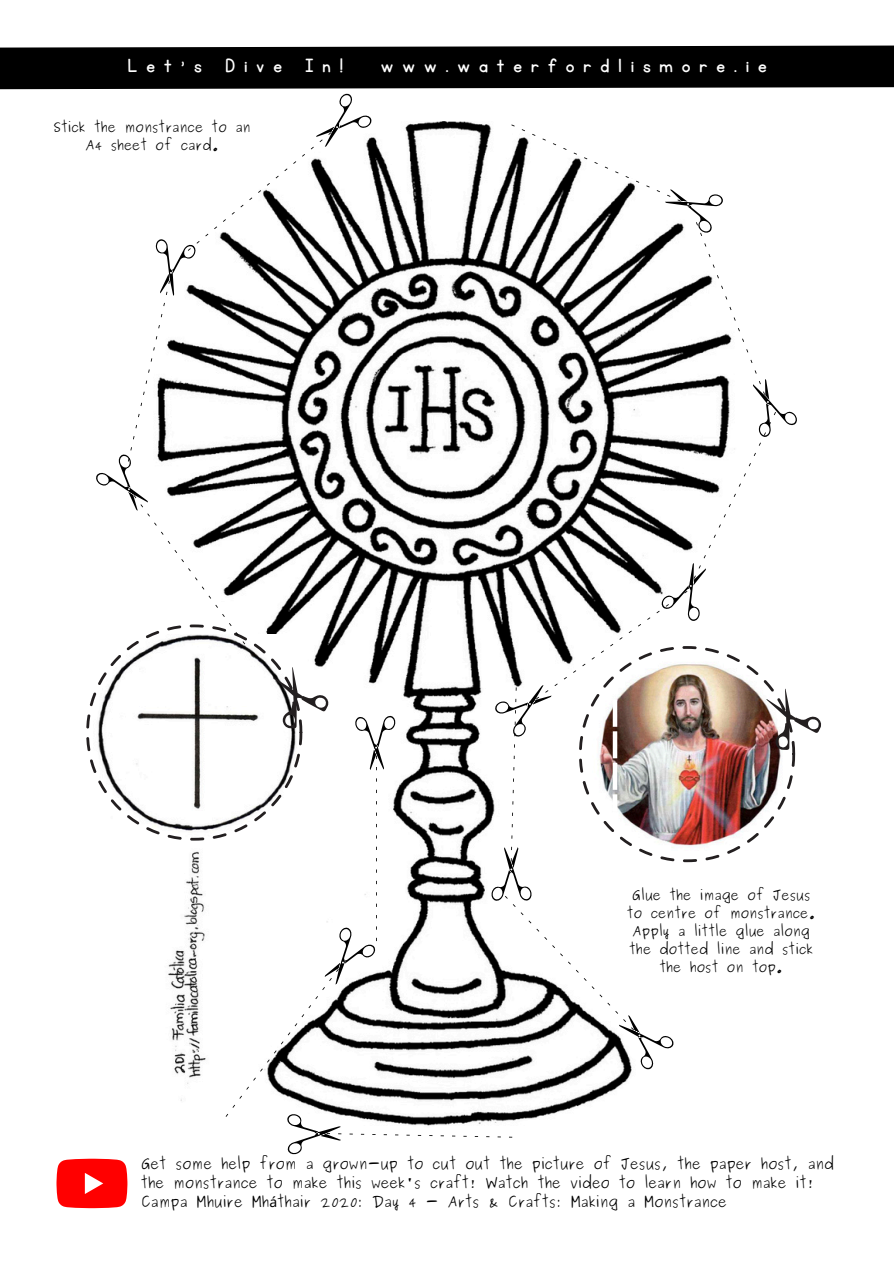
<style>
.page{position:relative;width:894px;height:1264px;background:#fff}
.page>*{position:absolute;margin:0;border:0;box-sizing:border-box;transform-origin:0 0}
.t1{font:22.5px "KG Primary Penmanship";letter-spacing:.4em;color:#fff}
.t2{font:13.95px/18.9px "Purisa";color:#000}
.t3{font:13.05px/17.9px "Purisa";color:#000;text-align:center}
.s1{font-family:"Noto Sans"}
</style>
<div class="page">
<svg style="left:0;top:45px;width:893px;height:45px;background:#121212"></svg>
<img style="left:168px;top:122px;width:525px;height:1004px">
<svg style="left:86px;top:644px;width:216px;height:196px"></svg>
<svg style="left:273px;top:666px;width:56px;height:62px"></svg>
<img style="left:579px;top:816px;width:195px;height:46px">
<svg style="left:490px;top:846px;width:187px;height:226px"></svg>
<svg style="left:96px;top:93px;width:278px;height:551px"></svg>
<svg style="left:354px;top:715px;width:42px;height:55px"></svg>
<svg style="left:225px;top:915px;width:162px;height:240px"></svg>
<svg style="left:56px;top:1158px;width:71px;height:50px;background:#ff2020"></svg>
<svg style="left:492px;top:124px;width:329px;height:692px"></svg>
<h1 class="t1" style="left:128px;top:54px;width:216px">Let's Dive In!</h1>
<h1 class="t1" style="left:381px;top:54px;width:387px">www.waterfordlismore.ie</h1>
<p class="t3" style="left:53px;top:118px;width:199px">Stick the monstrance to an<br>A4 sheet of card.</p>
<p class="t3" style="left:626px;top:886px;width:190px">Glue the image of Jesus to centre of monstrance.</p>
<p class="t3" style="left:629px;top:922px;width:185px">Apply a little glue along the dotted line and stick the host on top.</p>
<p class="t2" style="left:141px;top:1154px;width:694px">Get some help from a grown-up to cut out the picture of Jesus, the paper host, and the monstrance to make this week's craft! Watch the video to learn how to make it!</p>
<p class="t2" style="left:141px;top:1192px;width:587px">Campa Mhuire Mh<span class="s1">á</span>thair 2020: Day 4 - Arts &amp; Crafts: Making a Monstrance</p>
</div>
